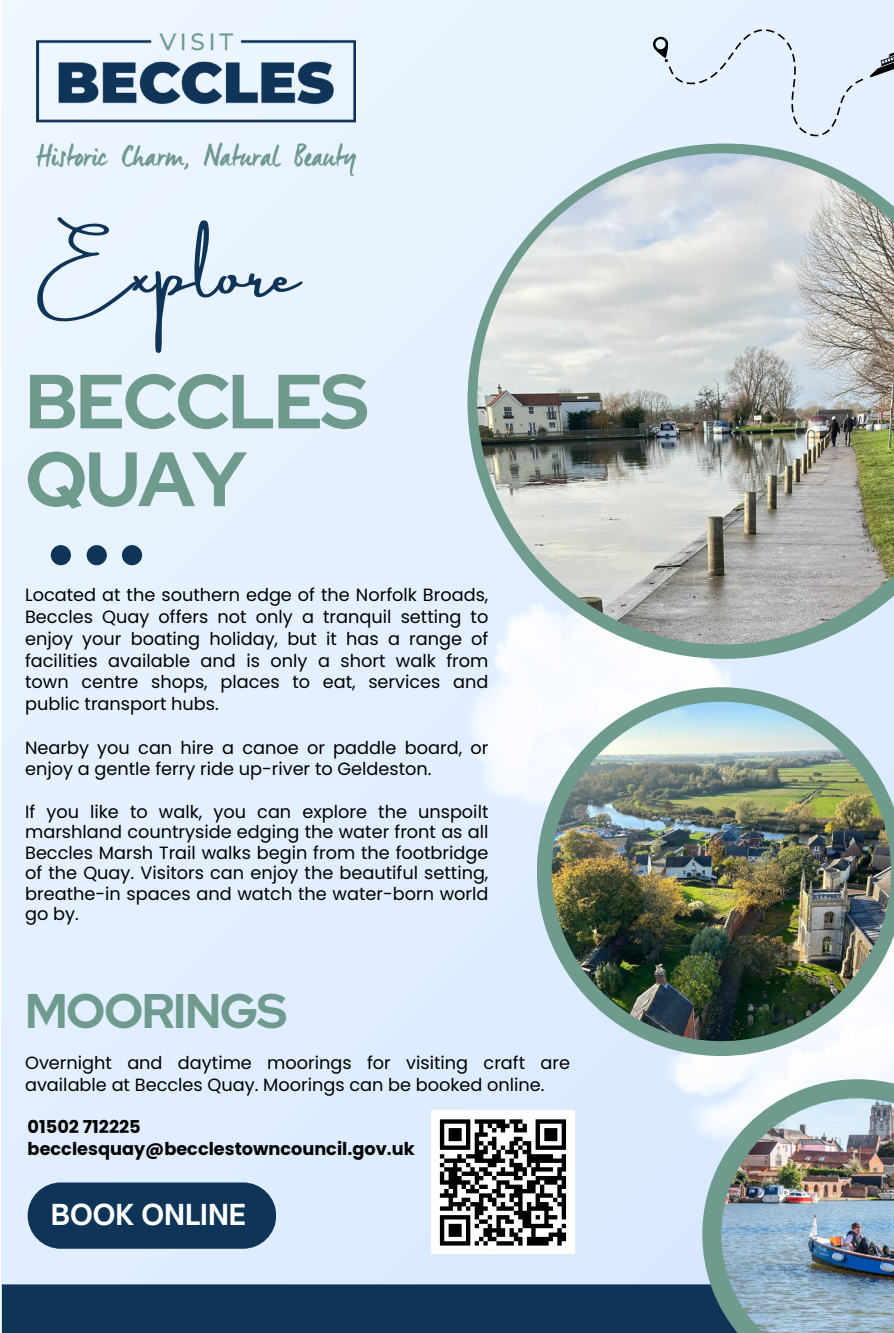
<style>
.page{position:relative;width:894px;height:1333px;background:#fff}
.page>*{position:absolute;margin:0;border:0;box-sizing:border-box;transform-origin:0 0}
.t1{font:700 76.75px "Red Hat Display";color:#6f9b8f}
.t2{font:700 76.5px "Red Hat Display";letter-spacing:-.03em;color:#6f9b8f}
.t3{font:58.25px "Amsterdam Three";color:#0e3458}
.t4{font:700 48.25px "Red Hat Display";letter-spacing:-.03em;color:#6f9b8f}
.t5{font:700 27.75px "Open Sauce One";color:#fff}
.t6{font:17.75px/21.8px "Poppins";color:#000}
.t7{font:700 17.75px/21.8px "Poppins";color:#000}
</style>
<div class="page">
<div style="left:2px;top:1px;width:892px;height:1331px;background:#e4f0ff"></div>
<img style="left:474px;top:658px;width:271px;height:142px">
<img style="left:664px;top:1055px;width:230px;height:118px">
<svg style="left:467px;top:143px;width:344px;height:515px"></svg>
<img style="left:477px;top:153px;width:417px;height:491px">
<svg style="left:537px;top:687px;width:357px;height:368px"></svg>
<img style="left:552px;top:701px;width:339px;height:340px;border-radius:170px">
<div style="left:51px;top:545px;width:20px;height:20px;background:#0e3458;border-radius:10px"></div>
<div style="left:87px;top:545px;width:20px;height:20px;background:#0e3458;border-radius:10px"></div>
<div style="left:122px;top:545px;width:20px;height:20px;background:#0e3458;border-radius:10px"></div>
<div style="left:28px;top:1182px;width:248px;height:66px;background:#0e3458;border-radius:33px"></div>
<img style="left:37px;top:34px;width:318px;height:141px">
<svg style="left:870px;top:52px;width:24px;height:25px"></svg>
<svg style="left:653px;top:29px;width:210px;height:107px"></svg>
<div style="left:2px;top:1284px;width:700px;height:48px;background:#0e3458"></div>
<svg style="left:702px;top:1079px;width:192px;height:253px"></svg>
<img style="left:721px;top:1098px;width:173px;height:234px">
<div style="left:431px;top:1110px;width:144px;height:144px;background:#fff"></div>
<svg style="left:439px;top:1119px;width:128px;height:127px"></svg>
<p class="t3" style="left:37px;top:242px;width:264px">Explore</p>
<p class="t2" style="left:25px;top:351px;width:345px">BECCLES</p>
<p class="t1" style="left:25px;top:429px;width:223px">QUAY</p>
<p class="t6" style="left:25px;top:584px;width:465px;text-align:justify">Located at the southern edge of the Norfolk Broads, Beccles Quay offers not only a tranquil setting to enjoy your boating holiday, but it has a range of facilities available and is only a short walk from town centre shops, places to eat, services and public transport hubs.</p>
<p class="t6" style="left:25px;top:736px;width:465px">Nearby you can hire a canoe or paddle board, or enjoy a gentle ferry ride up-river to Geldeston.</p>
<p class="t6" style="left:25px;top:801px;width:465px;line-height:20.5px;text-align:justify">If you like to walk, you can explore the unspoilt marshland countryside edging the water front as all Beccles Marsh Trail walks begin from the footbridge of the Quay. Visitors can enjoy the beautiful setting, breathe-in spaces and watch the water-born world go by.</p>
<p class="t4" style="left:25px;top:979px;width:264px">MOORINGS</p>
<p class="t6" style="left:25px;top:1051px;width:547px">Overnight and daytime moorings for visiting craft are available at Beccles Quay. Moorings can be booked online.</p>
<p class="t7" style="left:28px;top:1115px;width:389px">01502 712225 becclesquay@becclestowncouncil.gov.uk</p>
<p class="t5" style="left:51px;top:1195px;width:197px">BOOK ONLINE</p>
</div>
